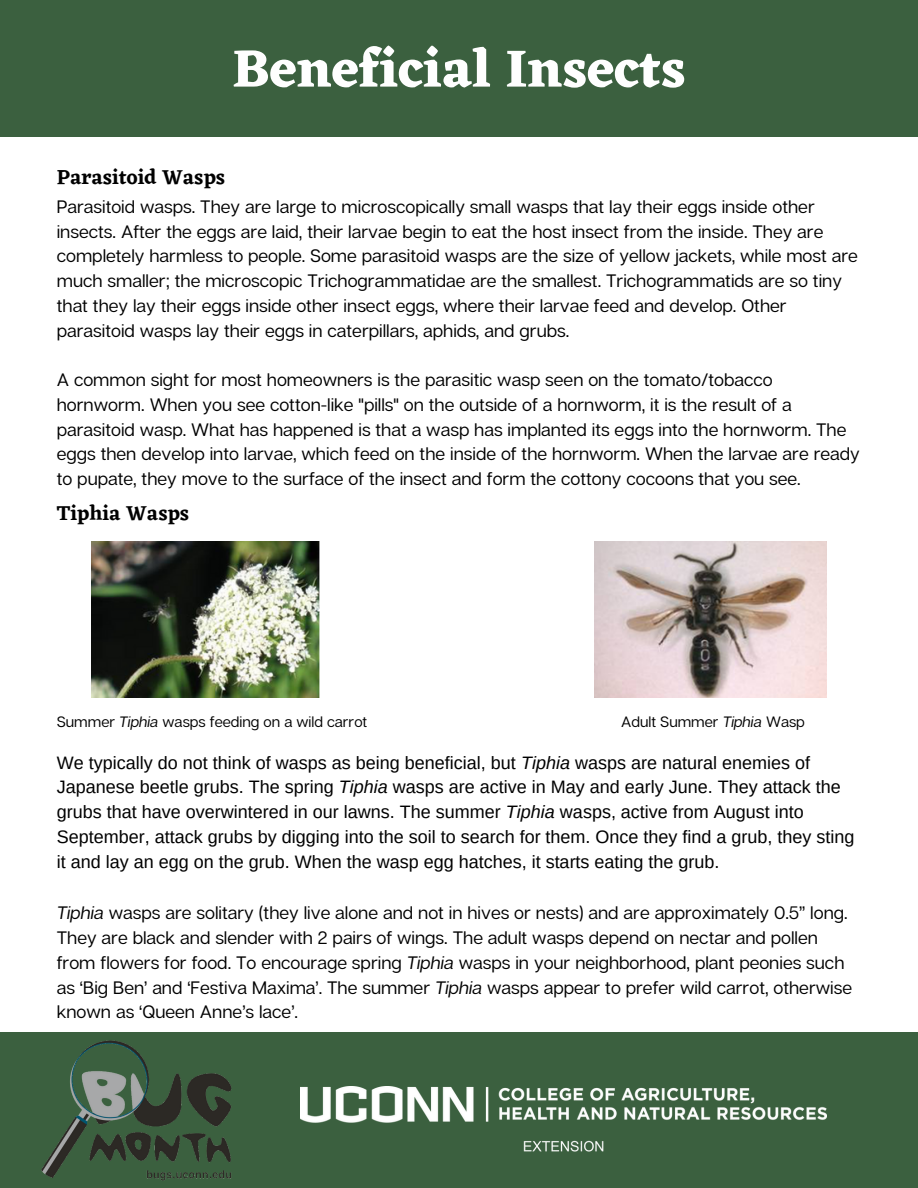
<style>
.page{position:relative;width:918px;height:1188px;background:#fff}
.page>*{position:absolute;margin:0;border:0;box-sizing:border-box;transform-origin:0 0}
.t1{font:700 54px "Eczar";color:#fefefe}
.t2{font:600 21px "Eczar";color:#000}
.t3{font:18px/24.8px "Articulat CF";color:#000}
.t4{font:18px/24.8px "Arimo";color:#000}
.t5{font:15px "Articulat CF";color:#000}
.s1{font-style:italic}
</style>
<div class="page">
<div style="left:0;top:0;width:918px;height:137px;background:#3b603f"></div>
<div style="left:0;top:1033px;width:918px;height:155px;background:#3b603f"></div>
<img style="left:301px;top:1086px;width:525px;height:66px">
<img style="left:41px;top:1040px;width:191px;height:141px">
<img style="left:595px;top:542px;width:231px;height:155px">
<img style="left:92px;top:542px;width:227px;height:155px">
<p class="t1" style="left:232px;top:36px;width:455px">Beneficial Insects</p>
<p class="t2" style="left:57px;top:164px;width:170px">Parasitoid Wasps</p>
<p class="t3" style="left:57px;top:194px;width:803px">Parasitoid wasps. They are large to microscopically small wasps that lay their eggs inside other insects. After the eggs are laid, their larvae begin to eat the host insect from the inside. They are completely harmless to people. Some parasitoid wasps are the size of yellow jackets, while most are much smaller; the microscopic Trichogrammatidae are the smallest. Trichogrammatids are so tiny that they lay their eggs inside other insect eggs, where their larvae feed and develop. Other parasitoid wasps lay their eggs in caterpillars, aphids, and grubs.</p>
<p class="t3" style="left:57px;top:367px;width:805px">A common sight for most homeowners is the parasitic wasp seen on the tomato/tobacco hornworm. When you see cotton-like "pills" on the outside of a hornworm, it is the result of a parasitoid wasp. What has happened is that a wasp has implanted its eggs into the hornworm. The eggs then develop into larvae, which feed on the inside of the hornworm. When the larvae are ready to pupate, they move to the surface of the insect and form the cottony cocoons that you see.</p>
<p class="t2" style="left:57px;top:500px;width:134px">Tiphia Wasps</p>
<p class="t5" style="left:57px;top:712px;width:312px">Summer <span class="s1">Tiphia</span> wasps feeding on a wild carrot</p>
<p class="t5" style="left:621px;top:712px;width:185px">Adult Summer <span class="s1">Tiphia</span> Wasp</p>
<p class="t4" style="left:57px;top:750px;width:799px">We typically do not think of wasps as being beneficial, but <span class="s1">Tiphia</span> wasps are natural enemies of Japanese beetle grubs. The spring <span class="s1">Tiphia</span> wasps are active in May and early June. They attack the grubs that have overwintered in our lawns. The summer <span class="s1">Tiphia</span> wasps, active from August into September, attack grubs by digging into the soil to search for them. Once they find a grub, they sting it and lay an egg on the grub. When the wasp egg hatches, it starts eating the grub.</p>
<p class="t3" style="left:57px;top:900px;width:797px"><span class="s1">Tiphia</span> wasps are solitary (they live alone and not in hives or nests) and are approximately 0.5” long.<br>They are black and slender with 2 pairs of wings. The adult wasps depend on nectar and pollen from flowers for food. To encourage spring <span class="s1">Tiphia</span> wasps in your neighborhood, plant peonies such as ‘Big Ben’ and ‘Festiva Maxima’. The summer <span class="s1">Tiphia</span> wasps appear to prefer wild carrot, otherwise known as ‘Queen Anne’s lace’.</p>
</div>
